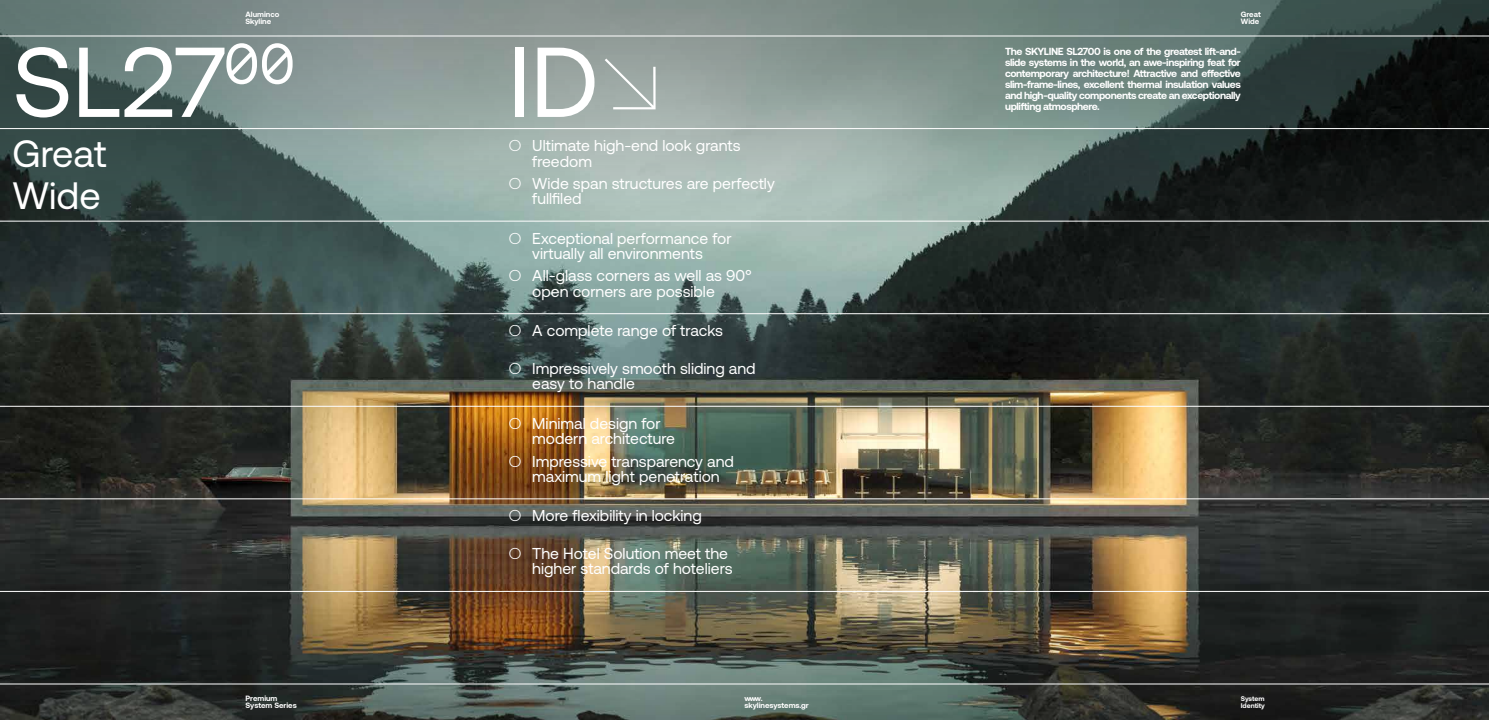
<style>
.page{position:relative;width:1489px;height:720px;background:#fff}
.page>*{position:absolute;margin:0;border:0;box-sizing:border-box;transform-origin:0 0}
.t1{font:98.88px "Aeonik Pro";color:#fff}
.t2{font:38.06px/42px "Aeonik Pro";color:#fff}
.t3{font:15.75px/15.3px "Aeonik Pro";color:#fff}
.t4{font:700 10.33px/10.9px "Aeonik Pro";letter-spacing:-.04em;color:#fff;text-align:justify}
.t5{font:700 7.7px/7.4px "Aeonik Pro";color:#fff}
.t6{font:700 6.83px/6.6px "Aeonik Pro";color:#fff}
.s1{font-weight:100}
</style>
<div class="page">
<img style="left:0;top:310px;width:1488px;height:99px">
<img style="left:0;top:0;width:1488px;height:310px">
<img style="left:0;top:409px;width:1488px;height:310px">
<hr style="left:0;top:36px;width:1488px;height:1px;background:#fff">
<hr style="left:0;top:128px;width:1488px;height:1px;background:#fff">
<hr style="left:0;top:221px;width:1488px;height:1px;background:#fff">
<hr style="left:0;top:313px;width:1488px;height:1px;background:#fff">
<hr style="left:0;top:406px;width:1488px;height:1px;background:#fff">
<hr style="left:0;top:498px;width:1488px;height:1px;background:#fff">
<hr style="left:0;top:591px;width:1488px;height:1px;background:#fff">
<hr style="left:0;top:683px;width:1488px;height:1px;background:#fff">
<p class="t5" style="left:245px;top:10px;width:35px">Aluminco<br>Skyline</p>
<p class="t5" style="left:1240px;top:10px;width:22px">Great<br>Wide</p>
<h1 class="t1" style="left:12px;top:28px;width:284px">SL27<sup>00</sup></h1>
<h2 class="t2" style="left:12px;top:133px;width:96px">Great<br>Wide</h2>
<h1 class="t1" style="left:508px;top:28px;width:159px">ID<span class="s1">↘</span></h1>
<p class="t3" style="left:508px;top:138px;width:14px">○</p>
<p class="t3" style="left:508px;top:176px;width:14px">○</p>
<p class="t3" style="left:532px;top:138px;width:210px">Ultimate high-end look grants freedom</p>
<p class="t3" style="left:532px;top:176px;width:244px">Wide span structures are perfectly fullfiled</p>
<p class="t4" style="left:1005px;top:46px;width:237px">The SKYLINE SL2700 is one of the greatest lift-and&shy;slide systems in the world, an awe-inspiring feat for contemporary architecture! Attractive and effective slim-frame-lines, excellent thermal insulation values and high-quality components create an exceptionally uplifting atmosphere.</p>
<p class="t3" style="left:508px;top:230px;width:14px">○</p>
<p class="t3" style="left:508px;top:268px;width:14px">○</p>
<p class="t3" style="left:508px;top:323px;width:14px">○</p>
<p class="t3" style="left:508px;top:361px;width:14px">○</p>
<p class="t3" style="left:508px;top:415px;width:14px">○</p>
<p class="t3" style="left:508px;top:453px;width:14px">○</p>
<p class="t3" style="left:508px;top:508px;width:14px">○</p>
<p class="t3" style="left:508px;top:546px;width:14px">○</p>
<p class="t3" style="left:532px;top:230px;width:201px">Exceptional performance for virtually all environments</p>
<p class="t3" style="left:532px;top:268px;width:221px">All-glass corners as well as 90° open corners are possible</p>
<p class="t3" style="left:532px;top:323px;width:192px">A complete range of tracks</p>
<p class="t3" style="left:532px;top:361px;width:225px">Impressively smooth sliding and easy to handle</p>
<p class="t3" style="left:532px;top:415px;width:144px">Minimal design for modern architecture</p>
<p class="t3" style="left:532px;top:453px;width:203px">Impressive transparency and maximum light penetration</p>
<p class="t3" style="left:532px;top:508px;width:171px">More flexibility in locking</p>
<p class="t3" style="left:532px;top:545px;width:202px">The Hotel Solution meet the higher standards of hoteliers</p>
<p class="t5" style="left:245px;top:694px;width:53px">Premium<br>System Series</p>
<p class="t5" style="left:744px;top:694px;width:66px">www. skylinesystems.gr</p>
<p class="t6" style="left:1240px;top:695px;width:26px">System<br>Identity</p>
</div>
